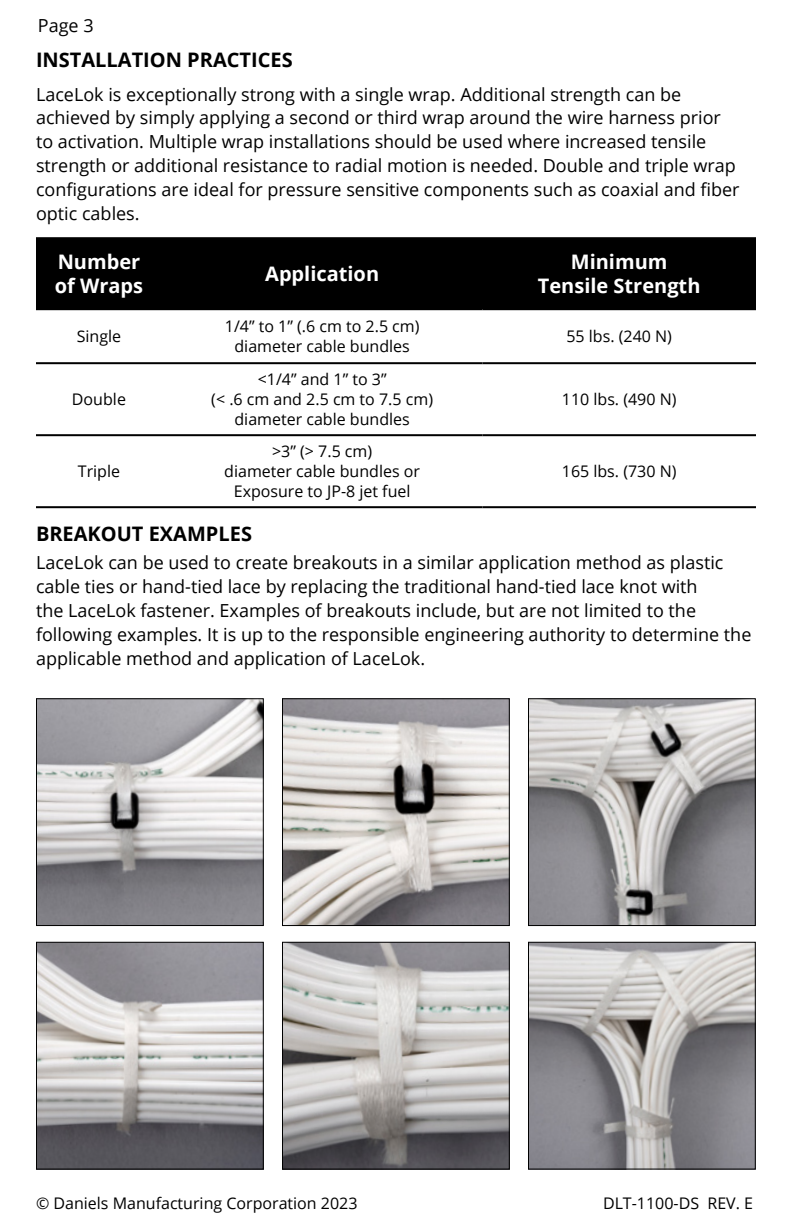
<style>
.page{position:relative;width:792px;height:1224px;background:#fff}
.page>*{position:absolute;margin:0;border:0;box-sizing:border-box;transform-origin:0 0}
.t1{font:700 20px/24px "Open Sans";color:#fff}
.t2{font:700 20px "Open Sans";color:#000}
.t3{font:18px/24px "Open Sans";color:#000}
.t4{font:16px/20px "Open Sans";color:#000;text-align:center}
</style>
<div class="page">
<img style="left:38px;top:700px;width:224px;height:224px">
<div style="left:36px;top:698px;width:228px;height:228px;border:1px solid #000"></div>
<img style="left:38px;top:944px;width:224px;height:224px">
<div style="left:36px;top:942px;width:228px;height:228px;border:1px solid #000"></div>
<div style="left:36px;top:237px;width:720px;height:71px;background:#000"></div>
<hr style="left:162px;top:362px;width:320px;height:2px;background:#000">
<hr style="left:482px;top:362px;width:274px;height:2px;background:#000">
<hr style="left:162px;top:434px;width:320px;height:2px;background:#000">
<hr style="left:482px;top:434px;width:274px;height:2px;background:#000">
<hr style="left:162px;top:506px;width:320px;height:2px;background:#000">
<hr style="left:482px;top:506px;width:274px;height:2px;background:#000">
<hr style="left:36px;top:362px;width:126px;height:2px;background:#000">
<hr style="left:36px;top:434px;width:126px;height:2px;background:#000">
<hr style="left:36px;top:506px;width:126px;height:2px;background:#000">
<hr style="left:162px;top:308px;width:320px;height:2px;background:#000">
<hr style="left:482px;top:308px;width:274px;height:2px;background:#000">
<hr style="left:36px;top:308px;width:126px;height:2px;background:#000">
<img style="left:530px;top:700px;width:224px;height:224px">
<div style="left:528px;top:698px;width:228px;height:228px;border:1px solid #000"></div>
<img style="left:530px;top:944px;width:224px;height:224px">
<div style="left:528px;top:942px;width:228px;height:228px;border:1px solid #000"></div>
<img style="left:284px;top:700px;width:224px;height:224px">
<div style="left:282px;top:698px;width:228px;height:228px;border:1px solid #000"></div>
<img style="left:284px;top:944px;width:224px;height:224px">
<div style="left:282px;top:942px;width:228px;height:228px;border:1px solid #000"></div>
<p class="t3" style="left:38px;top:13px;width:57px">Page 3</p>
<p class="t2" style="left:36px;top:45px;width:258px">INSTALLATION PRACTICES</p>
<p class="t3" style="left:36px;top:82px;width:705px">LaceLok is exceptionally strong with a single wrap. Additional strength can be achieved by simply applying a second or third wrap around the wire harness prior to activation. Multiple wrap installations should be used where increased tensile strength or additional resistance to radial motion is needed. Double and triple wrap configurations are ideal for pressure sensitive components such as coaxial and fiber optic cables.</p>
<p class="t1" style="left:55px;top:249px;width:90px">Number of Wraps</p>
<p class="t1" style="left:538px;top:249px;width:164px;text-align:center">Minimum<br>Tensile Strength</p>
<p class="t1" style="left:265px;top:261px;width:115px">Application</p>
<p class="t4" style="left:77px;top:326px;width:46px">Single</p>
<p class="t4" style="left:225px;top:316px;width:196px">1/4” to 1” (.6 cm to 2.5 cm) diameter cable bundles</p>
<p class="t4" style="left:566px;top:326px;width:107px">55 lbs. (240 N)</p>
<p class="t4" style="left:72px;top:389px;width:55px">Double</p>
<p class="t4" style="left:78px;top:461px;width:44px">Triple</p>
<p class="t4" style="left:211px;top:369px;width:223px">&lt;1/4” and 1” to 3”<br>(&lt; .6 cm and 2.5 cm to 7.5 cm) diameter cable bundles</p>
<p class="t4" style="left:224px;top:441px;width:197px">&gt;3” (&gt; 7.5 cm)<br>diameter cable bundles or<br>Exposure to JP-8 jet fuel</p>
<p class="t4" style="left:562px;top:389px;width:116px">110 lbs. (490 N)</p>
<p class="t4" style="left:562px;top:461px;width:116px">165 lbs. (730 N)</p>
<p class="t2" style="left:36px;top:520px;width:218px">BREAKOUT EXAMPLES</p>
<p class="t3" style="left:36px;top:550px;width:717px">LaceLok can be used to create breakouts in a similar application method as plastic cable ties or hand-tied lace by replacing the traditional hand-tied lace knot with<br>the LaceLok fastener. Examples of breakouts include, but are not limited to the following examples. It is up to the responsible engineering authority to determine the applicable method and application of LaceLok.</p>
<p class="t4" style="left:36px;top:1193px;width:323px">© Daniels Manufacturing Corporation 2023</p>
<p class="t4" style="left:603px;top:1193px;width:152px">DLT-1100-DS REV. E</p>
</div>
